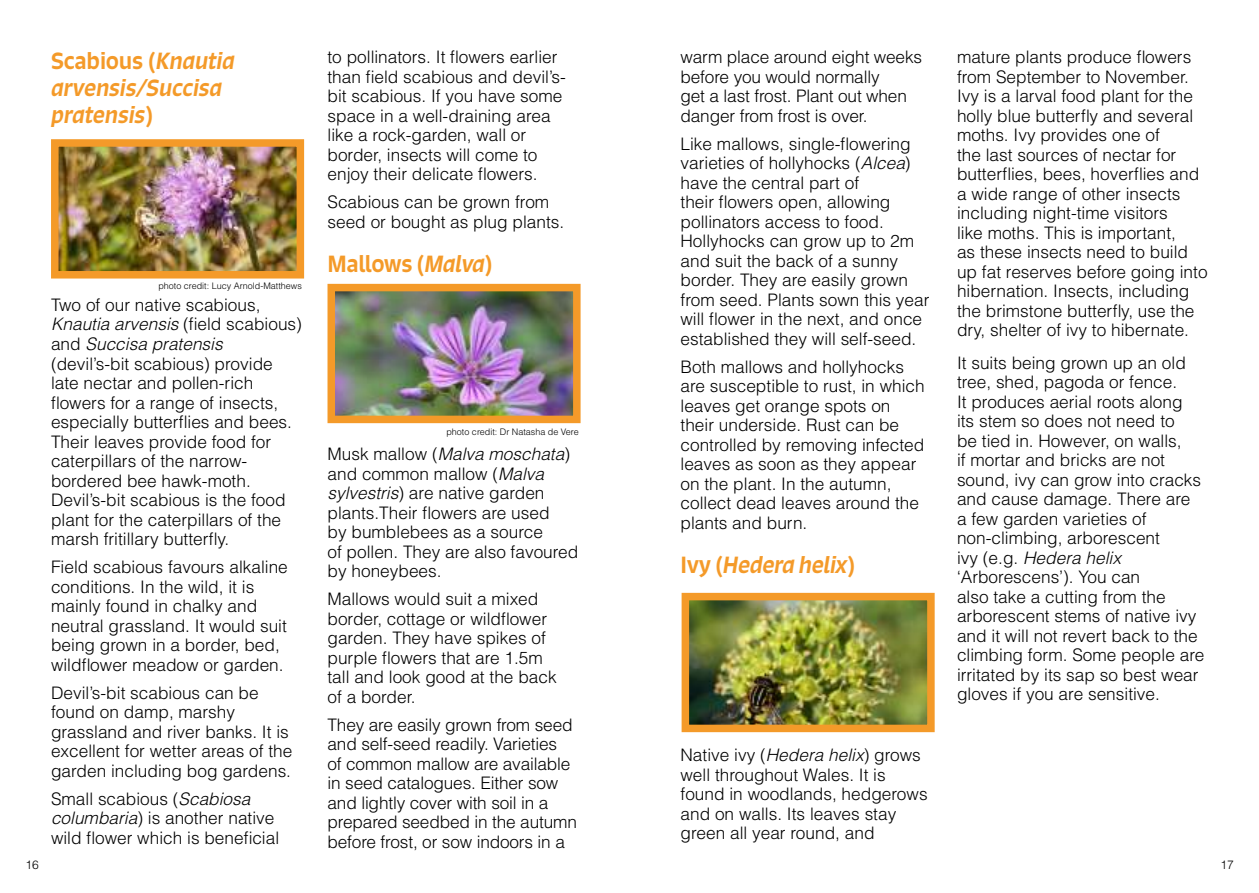
<style>
.page{position:relative;width:1259px;height:893px;background:#fff}
.page>*{position:absolute;margin:0;border:0;box-sizing:border-box;transform-origin:0 0}
.t1{font:italic 500 22.5px/27px "Signo";letter-spacing:-.01em;color:#f49a29}
.t2{font:500 22.5px "Signo";letter-spacing:-.02em;color:#f49a29}
.t3{font:300 17.25px/19.5px "Helvetica LT Std";color:#000}
.t4{font:300 12px "Helvetica LT Std";color:#000}
.t5{font:300 9px "Helvetica LT Std";color:#000}
.s1{font-style:normal}
.s2{font-style:italic}
</style>
<div class="page">
<img style="left:336px;top:293px;width:235px;height:121px">
<div style="left:327px;top:284px;width:253px;height:139px;border:8px solid #f49a29"></div>
<img style="left:690px;top:602px;width:235px;height:121px">
<div style="left:681px;top:593px;width:253px;height:139px;border:8px solid #f49a29"></div>
<img style="left:60px;top:148px;width:235px;height:122px">
<div style="left:51px;top:139px;width:253px;height:140px;border:8px solid #f49a29"></div>
<h1 class="t1" style="left:51px;top:47px;width:186px"><span class="s1">Scabious (</span>Knautia arvensis/Succisa pratensis<span class="s1">)</span></h1>
<p class="t5" style="left:158px;top:280px;width:145px">photo credit: Lucy Arnold-Matthews</p>
<p class="t3" style="left:51px;top:295px;width:252px">Two of our native scabious,<br><span class="s2">Knautia arvensis</span> (field scabious) and <span class="s2">Succisa pratensis </span>(devil’s-bit scabious) provide late nectar and pollen-rich flowers for a range of insects, especially butterflies and bees.<br>Their leaves provide food for caterpillars of the narrow&shy;bordered bee hawk-moth.<br>Devil’s-bit scabious is the food plant for the caterpillars of the marsh fritillary butterfly.</p>
<p class="t3" style="left:51px;top:557px;width:238px">Field scabious favours alkaline conditions. In the wild, it is mainly found in chalky and neutral grassland. It would suit being grown in a border, bed, wildflower meadow or garden.</p>
<p class="t3" style="left:51px;top:682px;width:243px">Devil’s-bit scabious can be found on damp, marshy grassland and river banks. It is excellent for wetter areas of the garden including bog gardens.</p>
<p class="t3" style="left:51px;top:788px;width:230px">Small scabious (<span class="s2">Scabiosa columbaria</span>) is another native wild flower which is beneficial</p>
<p class="t3" style="left:327px;top:47px;width:240px">to pollinators. It flowers earlier than field scabious and devil’s&shy;bit scabious. If you have some space in a well-draining area like a rock-garden, wall or border, insects will come to enjoy their delicate flowers.</p>
<p class="t3" style="left:327px;top:192px;width:238px">Scabious can be grown from seed or bought as plug plants.</p>
<h1 class="t2" style="left:327px;top:249px;width:167px">Mallows (<span class="s2">Malva</span>)</h1>
<p class="t5" style="left:446px;top:426px;width:134px">photo credit: Dr Natasha de Vere</p>
<p class="t3" style="left:327px;top:444px;width:252px">Musk mallow (<span class="s2">Malva moschata</span>) and common mallow (<span class="s2">Malva sylvestris</span>) are native garden plants.Their flowers are used<br>by bumblebees as a source<br>of pollen. They are also favoured by honeybees.</p>
<p class="t3" style="left:327px;top:589px;width:231px">Mallows would suit a mixed border, cottage or wildflower garden. They have spikes of purple flowers that are 1.5m tall and look good at the back of a border.</p>
<p class="t3" style="left:327px;top:715px;width:251px">They are easily grown from seed and self-seed readily. Varieties<br>of common mallow are available in seed catalogues. Either sow and lightly cover with soil in a prepared seedbed in the autumn before frost, or sow indoors in a</p>
<p class="t3" style="left:680px;top:47px;width:243px">warm place around eight weeks before you would normally<br>get a last frost. Plant out when danger from frost is over.</p>
<p class="t3" style="left:680px;top:134px;width:250px">Like mallows, single-flowering varieties of hollyhocks (<span class="s2">Alcea</span>) have the central part of<br>their flowers open, allowing pollinators access to food.<br>Hollyhocks can grow up to 2m and suit the back of a sunny border. They are easily grown from seed. Plants sown this year will flower in the next, and once established they will self-seed.</p>
<p class="t3" style="left:680px;top:357px;width:246px">Both mallows and hollyhocks are susceptible to rust, in which leaves get orange spots on their underside. Rust can be controlled by removing infected leaves as soon as they appear on the plant. In the autumn, collect dead leaves around the plants and burn.</p>
<h1 class="t1" style="left:680px;top:551px;width:176px"><span class="s1">Ivy (</span>Hedera helix<span class="s1">)</span></h1>
<p class="t3" style="left:680px;top:745px;width:249px">Native ivy (<span class="s2">Hedera helix</span>) grows well throughout Wales. It is found in woodlands, hedgerows and on walls. Its leaves stay green all year round, and</p>
<p class="t3" style="left:957px;top:47px;width:252px">mature plants produce flowers from September to November.<br>Ivy is a larval food plant for the holly blue butterfly and several moths. Ivy provides one of<br>the last sources of nectar for butterflies, bees, hoverflies and a wide range of other insects including night-time visitors<br>like moths. This is important,<br>as these insects need to build up fat reserves before going into hibernation. Insects, including the brimstone butterfly, use the dry, shelter of ivy to hibernate.</p>
<p class="t3" style="left:957px;top:353px;width:249px">It suits being grown up an old tree, shed, pagoda or fence.<br>It produces aerial roots along<br>its stem so does not need to<br>be tied in. However, on walls,<br>if mortar and bricks are not sound, ivy can grow into cracks and cause damage. There are<br>a few garden varieties of non-climbing, arborescent<br>ivy (e.g. <span class="s2">Hedera helix </span>‘Arborescens’). You can<br>also take a cutting from the arborescent stems of native ivy and it will not revert back to the climbing form. Some people are irritated by its sap so best wear gloves if you are sensitive.</p>
<p class="t4" style="left:26px;top:858px;width:15px">16</p>
<p class="t4" style="left:1220px;top:858px;width:15px">17</p>
</div>
